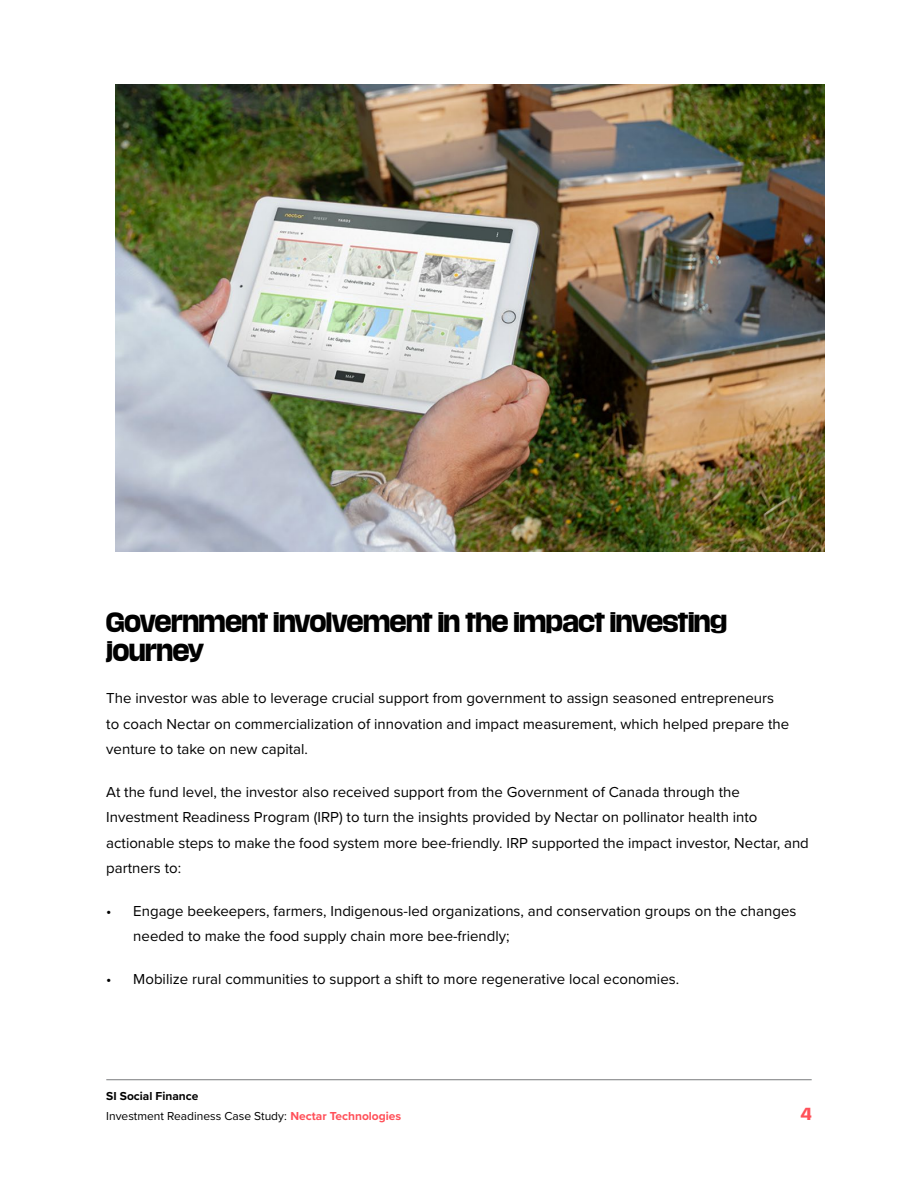
<style>
.page{position:relative;width:918px;height:1188px;background:#fff}
.page>*{position:absolute;margin:0;border:0;box-sizing:border-box;transform-origin:0 0}
.t1{font:700 24px/28.8px "Media Sans";color:#000}
.t2{font:15px/25.5px "Proxima Nova";color:#000}
.t3{font:700 15px "Media Sans";color:#ff5059}
.t4{font:12px "Proxima Nova";color:#000}
.t5{font:700 12px "Proxima Nova";color:#000}
.s1{font-weight:700;color:#ff5059}
</style>
<div class="page">
<hr style="left:106px;top:1079px;width:706px;height:1px;background:#797a7d">
<img style="left:116px;top:84px;width:708px;height:468px">
<h1 class="t1" style="left:106px;top:607px;width:622px">Government involvement in the impact investing journey</h1>
<p class="t2" style="left:106px;top:685px;width:685px">The investor was able to leverage crucial support from government to assign seasoned entrepreneurs to coach Nectar on commercialization of innovation and impact measurement, which helped prepare the venture to take on new capital.</p>
<p class="t2" style="left:106px;top:778px;width:704px">At the fund level, the investor also received support from the Government of Canada through the Investment Readiness Program (IRP) to turn the insights provided by Nectar on pollinator health into actionable steps to make the food system more bee-friendly. IRP supported the impact investor, Nectar, and partners to:</p>
<p class="t2" style="left:133px;top:897px;width:665px;text-indent:-27px">• Engage beekeepers, farmers, Indigenous-led organizations, and conservation groups on the changes needed to make the food supply chain more bee-friendly;</p>
<p class="t2" style="left:106px;top:965px;width:574px">• Mobilize rural communities to support a shift to more regenerative local economies.</p>
<p class="t5" style="left:106px;top:1087px;width:94px">SI Social Finance</p>
<p class="t4" style="left:106px;top:1107px;width:296px">Investment Readiness Case Study: <span class="s1">Nectar Technologies</span></p>
<p class="t3" style="left:801px;top:1105px;width:12px">4</p>
</div>
